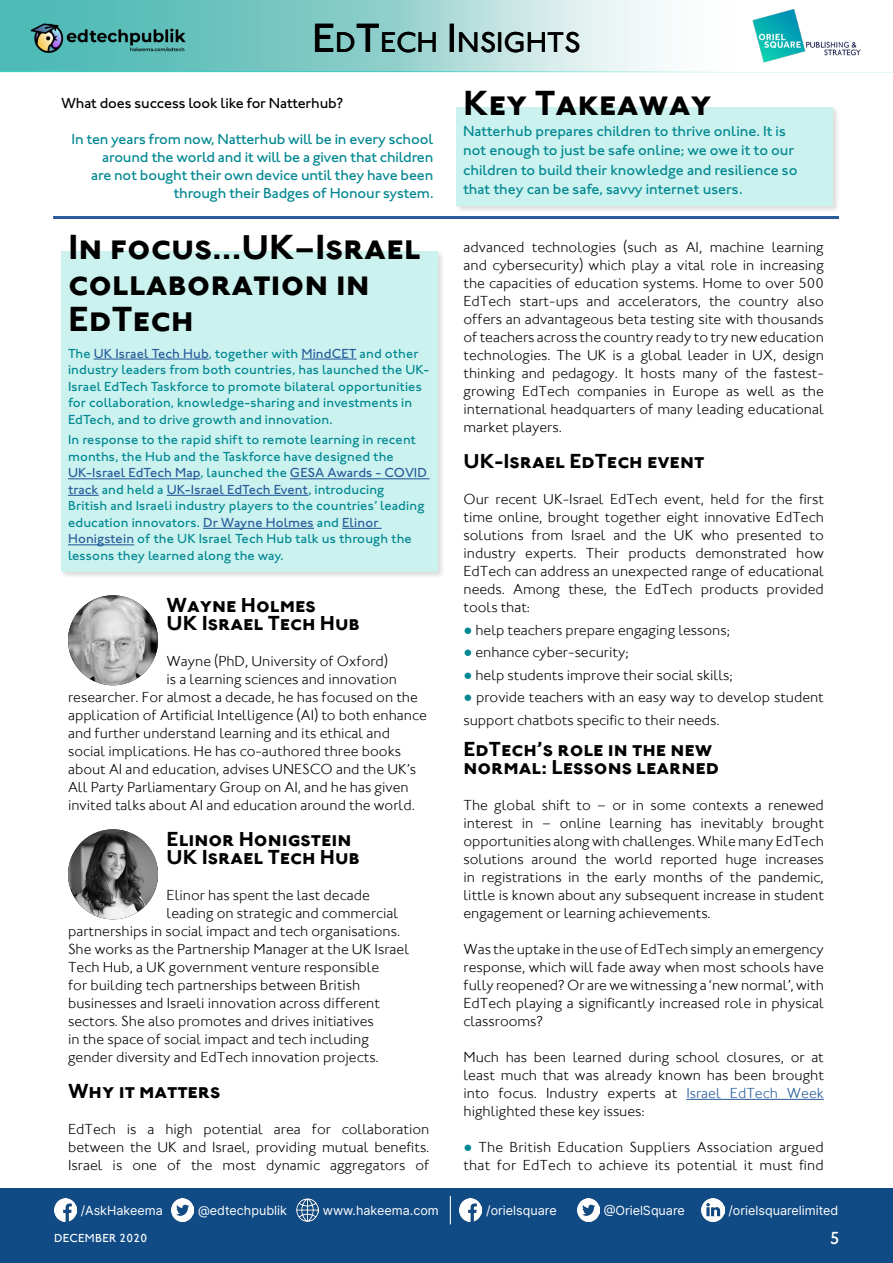
<style>
.page{position:relative;width:893px;height:1263px;background:#fff}
.page>*{position:absolute;margin:0;border:0;box-sizing:border-box;transform-origin:0 0}
.t1{font:36px/36px "Johnston ITC Bold SC";color:#000}
.t2{font:500 29.4px "Johnston ITC";color:#000}
.t3{font:21px/18px "Johnston ITC Bold SC";color:#000}
.t4{font:500 18px "Johnston ITC";color:#fff}
.t5{font:300 15px/18px "Johnston ITC";color:#000;text-align:justify}
.t6{font:500 15px/18px "Johnston ITC Std";letter-spacing:-.01em;color:#008791;text-align:right}
.t7{font:500 15px "Johnston ITC Std";letter-spacing:-.01em;color:#000}
.t8{font:500 13.5px/16.5px "Johnston ITC Std";letter-spacing:.01em;color:#008791}
.t9{font:12.6px "Inter";color:#fff}
.t10{font:500 12px "Johnston ITC";letter-spacing:.02em;color:#fff}
.s1{font-size:42px}
.s2{color:#275b9b}
.s3{font-family:"Gill Sans Nova";font-weight:400;color:#008791}
</style>
<div class="page">
<div style="left:0;top:1188px;width:893px;height:75px;background:#114b85"></div>
<svg style="left:0;top:0;width:861px;height:72px"></svg>
<img style="left:752px;top:8px;width:108px;height:55px">
<img style="left:30px;top:21px;width:160px;height:34px">
<img style="left:460px;top:1199px;width:22px;height:22px">
<img style="left:577px;top:1199px;width:22px;height:22px">
<img style="left:702px;top:1199px;width:22px;height:22px">
<img style="left:54px;top:1199px;width:22px;height:22px">
<img style="left:171px;top:1199px;width:23px;height:22px">
<img style="left:296px;top:1199px;width:22px;height:22px">
<svg style="left:450px;top:1196px;width:1px;height:28px"></svg>
<div style="left:59px;top:249px;width:386px;height:330px;background:#000;opacity:.6"></div>
<div style="left:61px;top:251px;width:376px;height:320px;background:#cbf2ef"></div>
<hr style="left:686px;top:1099px;width:138px;height:1px;background:#275b9b">
<hr style="left:94px;top:358px;width:115px;height:2px;background:#275b9b">
<hr style="left:301px;top:358px;width:56px;height:2px;background:#275b9b">
<hr style="left:68px;top:478px;width:132px;height:1px;background:#275b9b">
<hr style="left:290px;top:478px;width:139px;height:1px;background:#275b9b">
<hr style="left:68px;top:495px;width:31px;height:1px;background:#275b9b">
<hr style="left:167px;top:495px;width:141px;height:1px;background:#275b9b">
<hr style="left:203px;top:528px;width:111px;height:1px;background:#275b9b">
<hr style="left:342px;top:528px;width:40px;height:1px;background:#275b9b">
<hr style="left:68px;top:544px;width:66px;height:1px;background:#275b9b">
<img style="left:68px;top:595px;width:90px;height:90px;border-radius:45px">
<img style="left:68px;top:829px;width:90px;height:90px;border-radius:45px">
<div style="left:454px;top:105px;width:386px;height:108px;background:#000;opacity:.6"></div>
<div style="left:456px;top:107px;width:376px;height:98px;background:#cbf2ef"></div>
<hr style="left:53px;top:216px;width:786px;height:3px;background:#275b9b">
<h2 class="t2" style="left:312px;top:25px;width:270px"><span class="s1">E</span>D<span class="s1">T</span>ECH <span class="s1">I</span>NSIGHTS</h2>
<p class="t7" style="left:61px;top:94px;width:283px">What does success look like for Natterhub?</p>
<p class="t6" style="left:71px;top:130px;width:363px">In ten years from now, Natterhub will be in every school around the world and it will be a given that children<br>are not bought their own device until they have been through their Badges of Honour system.</p>
<h1 class="t1" style="left:68px;top:229px;width:354px">In focus...UK–Israel collaboration in<br>EdTech</h1>
<p class="t8" style="left:68px;top:345px;width:363px">The <span class="s2">UK Israel Tech Hub</span>, together with <span class="s2">MindCET</span> and other industry leaders from both countries, has launched the UK-Israel EdTech Taskforce to promote bilateral opportunities for collaboration, knowledge-sharing and investments in EdTech, and to drive growth and innovation.</p>
<p class="t8" style="left:68px;top:431px;width:360px">In response to the rapid shift to remote learning in recent months, the Hub and the Taskforce have designed the <span class="s2">UK-Israel EdTech Map</span>, launched the <span class="s2">GESA Awards - COVID track</span> and held a <span class="s2">UK-Israel EdTech Event</span>, introducing British and Israeli industry players to the countries’ leading education innovators. <span class="s2">Dr Wayne Holmes</span> and <span class="s2">Elinor Honigstein</span> of the UK Israel Tech Hub talk us through the lessons they learned along the way.</p>
<h3 class="t3" style="left:167px;top:596px;width:195px">Wayne Holmes<br>UK Israel Tech Hub</h3>
<p class="t5" style="left:167px;top:652px;width:223px">Wayne (PhD, University of Oxford)</p>
<p class="t5" style="left:167px;top:670px;width:232px">is a learning sciences and innovation</p>
<p class="t5" style="left:68px;top:688px;width:351px">researcher. For almost a decade, he has focused on the</p>
<p class="t5" style="left:68px;top:706px;width:360px">application of Artificial Intelligence (AI) to both enhance</p>
<p class="t5" style="left:68px;top:724px;width:323px">and further understand learning and its ethical and</p>
<p class="t5" style="left:68px;top:742px;width:334px">social implications. He has co-authored three books</p>
<p class="t5" style="left:68px;top:760px;width:349px">about AI and education, advises UNESCO and the UK’s</p>
<p class="t5" style="left:68px;top:778px;width:342px">All Party Parliamentary Group on AI, and he has given</p>
<p class="t5" style="left:68px;top:796px;width:348px">invited talks about AI and education around the world.</p>
<h3 class="t3" style="left:167px;top:830px;width:195px">Elinor Honigstein<br>UK Israel Tech Hub</h3>
<p class="t5" style="left:167px;top:886px;width:205px">Elinor has spent the last decade</p>
<p class="t5" style="left:167px;top:904px;width:233px">leading on strategic and commercial</p>
<p class="t5" style="left:68px;top:922px;width:334px">partnerships in social impact and tech organisations.</p>
<p class="t5" style="left:68px;top:940px;width:343px">She works as the Partnership Manager at the UK Israel</p>
<p class="t5" style="left:68px;top:958px;width:313px">Tech Hub, a UK government venture responsible</p>
<p class="t5" style="left:68px;top:976px;width:294px">for building tech partnerships between British</p>
<p class="t5" style="left:68px;top:994px;width:313px">businesses and Israeli innovation across different</p>
<p class="t5" style="left:68px;top:1012px;width:307px">sectors. She also promotes and drives initiatives</p>
<p class="t5" style="left:68px;top:1030px;width:302px">in the space of social impact and tech including</p>
<p class="t5" style="left:68px;top:1048px;width:312px">gender diversity and EdTech innovation projects.</p>
<h3 class="t3" style="left:68px;top:1082px;width:154px">Why it matters</h3>
<p class="t5" style="left:68px;top:1120px;width:363px">EdTech is a high potential area for collaboration between the UK and Israel, providing mutual benefits.<br>Israel is one of the most dynamic aggregators of</p>
<h1 class="t1" style="left:463px;top:85px;width:250px">Key Takeaway</h1>
<p class="t6" style="left:463px;top:121px;width:336px;line-height:19.5px;text-align:left">Natterhub prepares children to thrive online. It is not enough to just be safe online; we owe it to our children to build their knowledge and resilience so that they can be safe, savvy internet users.</p>
<p class="t5" style="left:463px;top:238px;width:362px">advanced technologies (such as AI, machine learning and cybersecurity) which play a vital role in increasing the capacities of education systems. Home to over 500<br>EdTech start-ups and accelerators, the country also offers an advantageous beta testing site with thousands of teachers across the country ready to try new education technologies. The UK is a global leader in UX, design thinking and pedagogy. It hosts many of the fastest&shy;growing EdTech companies in Europe as well as the international headquarters of many leading educational market players.</p>
<h3 class="t3" style="left:463px;top:452px;width:242px">UK-Israel EdTech event</h3>
<p class="t5" style="left:463px;top:490px;width:362px">Our recent UK-Israel EdTech event, held for the first time online, brought together eight innovative EdTech solutions from Israel and the UK who presented to industry experts. Their products demonstrated how EdTech can address an unexpected range of educational needs. Among these, the EdTech products provided tools that:</p>
<p class="t5" style="left:463px;top:621px;width:268px"><span class="s3">●</span> help teachers prepare engaging lessons;</p>
<p class="t5" style="left:463px;top:643px;width:167px"><span class="s3">●</span> enhance cyber-security;</p>
<p class="t5" style="left:463px;top:666px;width:271px"><span class="s3">●</span> help students improve their social skills;</p>
<p class="t5" style="left:463px;top:686px;width:362px;line-height:22.5px"><span class="s3">●</span> provide teachers with an easy way to develop student support chatbots specific to their needs.</p>
<h3 class="t3" style="left:463px;top:740px;width:257px">EdTech’s role in the new normal: Lessons learned</h3>
<p class="t5" style="left:463px;top:796px;width:362px">The global shift to – or in some contexts a renewed interest in – online learning has inevitably brought opportunities along with challenges. While many EdTech solutions around the world reported huge increases in registrations in the early months of the pandemic, little is known about any subsequent increase in student engagement or learning achievements.</p>
<p class="t5" style="left:463px;top:940px;width:362px">Was the uptake in the use of EdTech simply an emergency response, which will fade away when most schools have fully reopened? Or are we witnessing a ‘new normal’, with EdTech playing a significantly increased role in physical classrooms?</p>
<p class="t5" style="left:463px;top:1048px;width:362px">Much has been learned during school closures, or at least much that was already known has been brought into focus. Industry experts at <span class="s2">Israel EdTech Week </span>highlighted these key issues:</p>
<p class="t5" style="left:463px;top:1138px;width:362px"><span class="s3">●</span> The British Education Suppliers Association argued that for EdTech to achieve its potential it must find</p>
<p class="t9" style="left:81px;top:1201px;width:84px">/AskHakeema</p>
<p class="t9" style="left:198px;top:1201px;width:90px">@edtechpublik</p>
<p class="t9" style="left:323px;top:1201px;width:117px">www.hakeema.com</p>
<p class="t9" style="left:486px;top:1201px;width:72px">/orielsquare</p>
<p class="t9" style="left:604px;top:1201px;width:83px">@OrielSquare</p>
<p class="t9" style="left:728px;top:1201px;width:111px">/orielsquarelimited</p>
<p class="t10" style="left:54px;top:1231px;width:95px">DECEMBER 2020</p>
<p class="t4" style="left:830px;top:1227px;width:12px">5</p>
</div>
